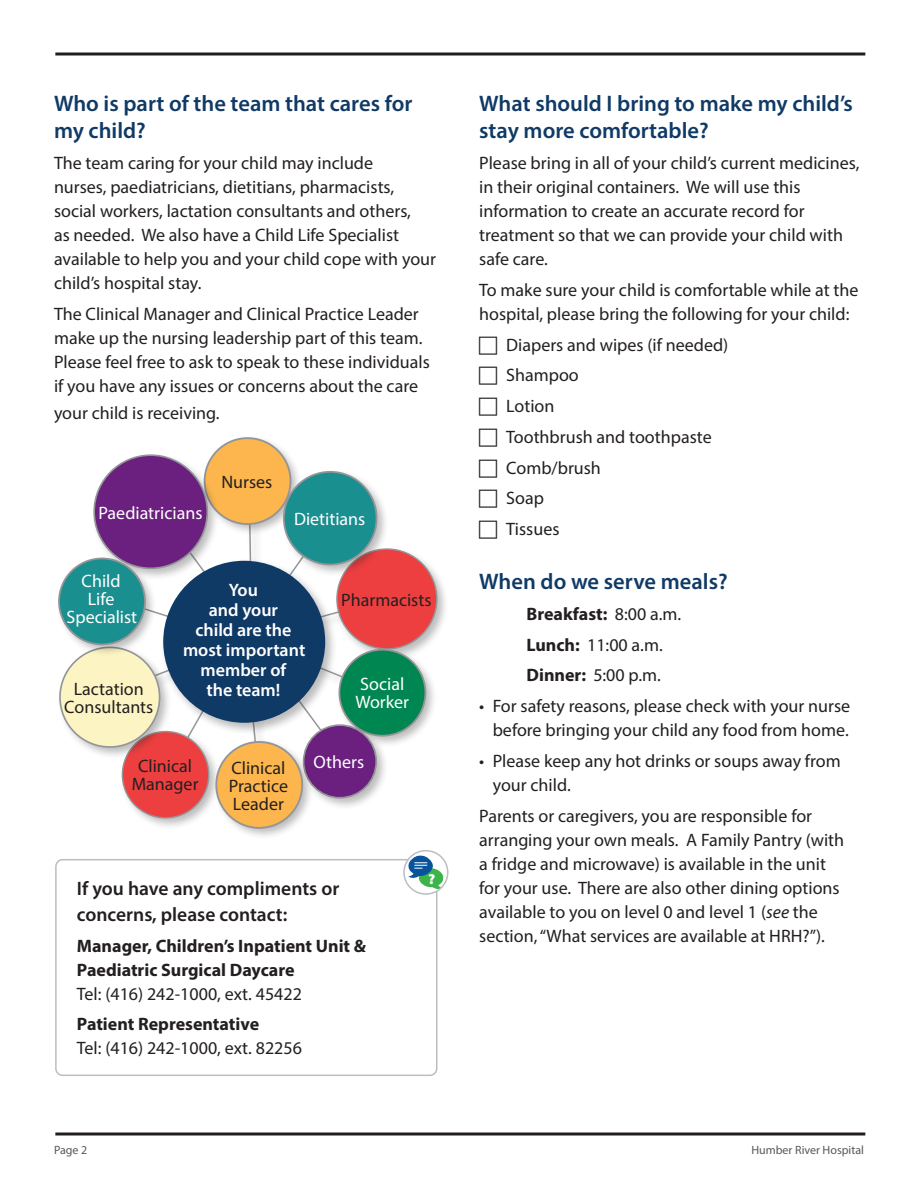
<style>
.page{position:relative;width:918px;height:1188px;background:#fff}
.page>*{position:absolute;margin:0;border:0;box-sizing:border-box;transform-origin:0 0}
.Subheading{font:600 22.5px/27px "Myriad Pro";color:#103a66}
.Subheading-2{font:600 19.5px/25.5px "Myriad Pro";color:#231f20}
.Body_Text{font:18px/24px "Myriad Pro";color:#231f20}
.Body_Text-2{font:700 18px/24px "Myriad Pro";color:#231f20}
.Body_Text-3{font:18px/18px "Myriad Pro";color:#fff}
.t1{font:600 18px/20px "Myriad Pro";color:#fff;text-align:center}
.t2{font:12px "Myriad Pro";color:#57585a}
.s1{font-weight:400}
.s2{font-weight:700}
.s3{font-style:italic}
</style>
<div class="page">
<svg style="left:55px;top:52px;width:810px;height:4px;background:#595657"></svg>
<svg style="left:55px;top:1132px;width:810px;height:4px;background:#595657"></svg>
<div style="left:202px;top:435px;width:101px;height:101px;background:#231f20;opacity:.3"></div>
<div style="left:205px;top:438px;width:86px;height:86px;background:#fcb64d;border-radius:50%"></div>
<div style="left:334px;top:546px;width:115px;height:115px;background:#231f20;opacity:.3"></div>
<div style="left:337px;top:549px;width:100px;height:100px;background:#ee3f40;border-radius:50%"></div>
<div style="left:337px;top:647px;width:101px;height:101px;background:#231f20;opacity:.3"></div>
<div style="left:339px;top:650px;width:86px;height:86px;background:#008751;border-radius:50%"></div>
<svg style="left:157px;top:462px;width:247px;height:286px"></svg>
<div style="left:160px;top:558px;width:178px;height:177px;background:#231f20;opacity:.3"></div>
<div style="left:163px;top:561px;width:162px;height:162px;background:#103a66;border-radius:50%"></div>
<div style="left:119px;top:729px;width:102px;height:101px;background:#231f20;opacity:.3"></div>
<div style="left:122px;top:732px;width:87px;height:86px;background:#ee3f40;border-radius:50%"></div>
<div style="left:57px;top:645px;width:115px;height:114px;background:#231f20;opacity:.3"></div>
<div style="left:60px;top:647px;width:100px;height:100px;background:#fcf5c3;border-radius:50%"></div>
<div style="left:59px;top:647px;width:101px;height:101px;border:2px solid #939598;border-radius:50%"></div>
<div style="left:92px;top:452px;width:128px;height:128px;background:#231f20;opacity:.3"></div>
<div style="left:94px;top:455px;width:113px;height:113px;background:#6b1f7e;border-radius:50%"></div>
<div style="left:281px;top:469px;width:108px;height:108px;background:#231f20;opacity:.3"></div>
<div style="left:284px;top:472px;width:93px;height:93px;background:#1a8f90;border-radius:50%"></div>
<div style="left:283px;top:471px;width:94px;height:94px;border:2px solid #939598;border-radius:50%"></div>
<div style="left:301px;top:722px;width:88px;height:88px;background:#231f20;opacity:.3"></div>
<div style="left:304px;top:725px;width:72px;height:73px;background:#6b1f7e;border-radius:50%"></div>
<div style="left:303px;top:724px;width:74px;height:75px;border:2px solid #939598;border-radius:50%"></div>
<div style="left:56px;top:556px;width:101px;height:101px;background:#231f20;opacity:.3"></div>
<div style="left:59px;top:558px;width:86px;height:86px;background:#1a8f90;border-radius:50%"></div>
<div style="left:58px;top:558px;width:88px;height:87px;border:2px solid #939598;border-radius:50%"></div>
<div style="left:214px;top:739px;width:101px;height:101px;background:#231f20;opacity:.3"></div>
<div style="left:216px;top:742px;width:86px;height:86px;background:#fcb64d;border-radius:50%"></div>
<div style="left:215px;top:741px;width:88px;height:88px;border:2px solid #939598;border-radius:50%"></div>
<div style="left:55px;top:859px;width:382px;height:217px;border:2px solid #bcbdc0;border-radius:7px"></div>
<svg style="left:404px;top:851px;width:44px;height:43px"></svg>
<svg style="left:408px;top:855px;width:25px;height:21px"></svg>
<div style="left:403px;top:850px;width:45px;height:45px;border:2px solid #bcbdc0;border-radius:50%"></div>
<svg style="left:408px;top:862px;width:35px;height:27px"></svg>
<p class="Subheading" style="left:54px;top:90px;width:360px">Who is part of the team that cares for my child?</p>
<p class="Body_Text" style="left:54px;top:151px;width:384px">The team caring for your child may include<br>nurses, paediatricians, dietitians, pharmacists, social workers, lactation consultants and others,<br>as needed. We also have a Child Life Specialist available to help you and your child cope with your child’s hospital stay.</p>
<p class="Body_Text" style="left:54px;top:302px;width:377px">The Clinical Manager and Clinical Practice Leader make up the nursing leadership part of this team.<br>Please feel free to ask to speak to these individuals if you have any issues or concerns about the care</p>
<p class="Body_Text" style="left:54px;top:401px;width:167px">your child is receiving.</p>
<p class="Body_Text-3" style="left:99px;top:503px;width:105px">Paediatricians</p>
<p class="Body_Text" style="left:221px;top:470px;width:52px">Nurses</p>
<p class="Body_Text-3" style="left:294px;top:510px;width:73px">Dietitians</p>
<p class="Body_Text-3" style="left:67px;top:572px;width:72px;text-align:center">Child<br>Life<br>Specialist</p>
<p class="Body_Text" style="left:64px;top:680px;width:91px;line-height:18px;text-align:center">Lactation<br>Consultants</p>
<p class="t1" style="left:183px;top:580px;width:124px">You<br>and your<br>child are the most important member of<br>the team!</p>
<p class="Body_Text" style="left:341px;top:587px;width:92px">Pharmacists</p>
<p class="Body_Text-3" style="left:355px;top:675px;width:55px">Social<br>Worker</p>
<p class="Body_Text" style="left:132px;top:757px;width:68px;line-height:18px;text-align:center">Clinical<br>Manager</p>
<p class="Body_Text" style="left:229px;top:758px;width:61px;line-height:18px">Clinical<br>Practice<br>Leader</p>
<p class="Body_Text-3" style="left:314px;top:753px;width:52px">Others</p>
<p class="Subheading-2" style="left:77px;top:876px;width:264px">If you have any compliments or concerns, please contact:</p>
<p class="Body_Text-2" style="left:77px;top:933px;width:291px">Manager, Children’s Inpatient Unit &amp;<br>Paediatric Surgical Daycare<br><span class="s1">Tel: (416) 242-1000, ext. 45422</span></p>
<p class="Body_Text" style="left:77px;top:1012px;width:227px"><span class="s2">Patient Representative<br></span>Tel: (416) 242-1000, ext. 82256</p>
<p class="Subheading" style="left:479px;top:90px;width:375px">What should I bring to make my child’s stay more comfortable?</p>
<p class="Body_Text" style="left:479px;top:151px;width:382px">Please bring in all of your child’s current medicines, in their original containers. We will use this information to create an accurate record for treatment so that we can provide your child with safe care.</p>
<p class="Body_Text" style="left:479px;top:278px;width:381px">To make sure your child is comfortable while at the hospital, please bring the following for your child:</p>
<p class="Body_Text" style="left:506px;top:332px;width:224px">Diapers and wipes (if needed)</p>
<p class="Body_Text" style="left:506px;top:363px;width:74px">Shampoo</p>
<p class="Body_Text" style="left:506px;top:394px;width:50px">Lotion</p>
<p class="Body_Text" style="left:506px;top:425px;width:207px">Toothbrush and toothpaste</p>
<p class="Body_Text" style="left:506px;top:455px;width:96px">Comb/brush</p>
<p class="Body_Text" style="left:506px;top:486px;width:39px">Soap</p>
<p class="Body_Text" style="left:506px;top:517px;width:55px">Tissues</p>
<p class="Subheading" style="left:479px;top:568px;width:250px">When do we serve meals?</p>
<p class="Body_Text-2" style="left:526px;top:601px;width:156px">Breakfast: <span class="s1">8:00 a.m.</span></p>
<p class="Body_Text" style="left:526px;top:632px;width:138px"><span class="s2">Lunch:</span> 11:00 a.m.</p>
<p class="Body_Text" style="left:526px;top:663px;width:136px"><span class="s2">Dinner:</span> 5:00 p.m.</p>
<p class="Body_Text" style="left:479px;top:694px;width:372px;text-align:right">• For safety reasons, please check with your nurse before bringing your child any food from home.</p>
<p class="Body_Text" style="left:493px;top:749px;width:350px;text-indent:-14px">• Please keep any hot drinks or soups away from your child.</p>
<p class="Body_Text" style="left:479px;top:803px;width:367px">Parents or caregivers, you are responsible for arranging your own meals. A Family Pantry (with a fridge and microwave) is available in the unit for your use. There are also other dining options available to you on level 0 and level 1 (<span class="s3">see</span> the section, “What services are available at HRH?”).</p>
<p class="t2" style="left:54px;top:1143px;width:35px">Page 2</p>
<p class="t2" style="left:751px;top:1143px;width:114px">Humber River Hospital</p>
</div>
